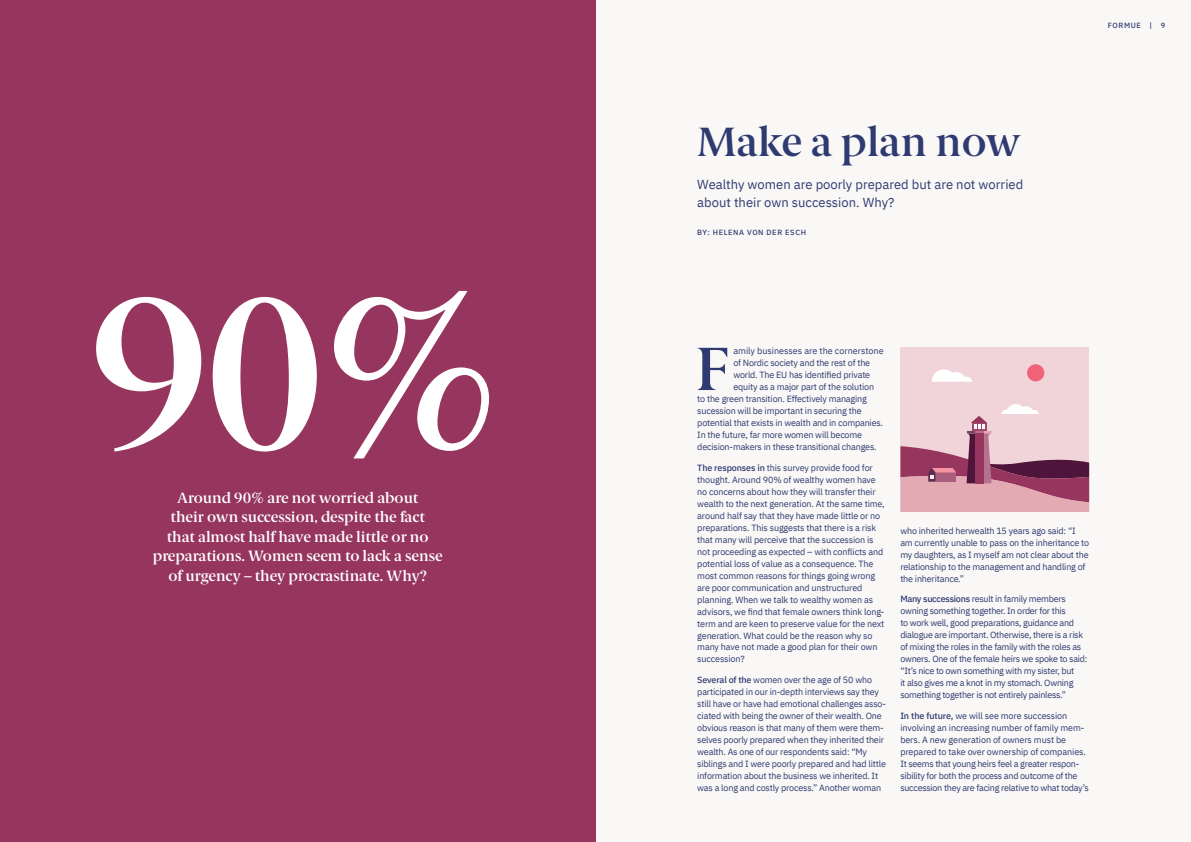
<style>
.page{position:relative;width:1191px;height:842px;background:#fff}
.page>*{position:absolute;margin:0;border:0;box-sizing:border-box;transform-origin:0 0}
.t1{font:215px "Berlingske Serif D Bd";color:#fff}
.t2{font:61.2px "Berlingske Serif D Bd";color:#2f3a71}
.t3{font:41px "Berlingske Serif D Bd";color:#2f3a71}
.t4{font:15px/19.5px "Berlingske Serif D Bd";color:#fff;text-align:center}
.t5{font:13px/17.5px "IBM Plex Sans";color:#2f3a71}
.t6{font:9px/12px "IBM Plex Sans";letter-spacing:-.02em;color:#2f3a71}
.t7{font:9px "IBM Plex Sans";color:#2f3a71}
.t8{font:500 7.5px "IBM Plex Sans";letter-spacing:.08em;color:#2f3a71}
.s1{font-weight:500}
</style>
<div class="page">
<div style="left:595px;top:0;width:596px;height:842px;background:#f9f8f6"></div>
<div style="left:0;top:0;width:595px;height:842px;background:#96355d"></div>
<div style="left:900px;top:347px;width:189px;height:165px;background:#f1d4d9"></div>
<svg style="left:932px;top:369px;width:40px;height:13px"></svg>
<svg style="left:900px;top:404px;width:189px;height:108px"></svg>
<div style="left:1027px;top:364px;width:17px;height:17px;background:#f2637b;border-radius:50%"></div>
<h1 class="t1" style="left:89px;top:226px;width:418px">90 %</h1>
<h3 class="t4" style="left:153px;top:488px;width:291px">Around 90% are not worried about<br>their own succession, despite the fact<br>that almost half have made little or no preparations. Women seem to lack a sense of urgency – they procrastinate. Why?</h3>
<h3 class="t3" style="left:697px;top:114px;width:325px">Make a plan now</h3>
<h3 class="t5" style="left:697px;top:175px;width:327px">Wealthy women are poorly prepared but are not worried about their own succession. Why?</h3>
<p class="t8" style="left:697px;top:227px;width:110px">BY: HELENA VON DER ESCH</p>
<p class="t8" style="left:1107px;top:19px;width:59px">FORMUE | 9</p>
<h2 class="t2" style="left:695px;top:327px;width:36px">F</h2>
<p class="t7" style="left:733px;top:344px;width:152px">amily businesses are the cornerstone</p>
<p class="t6" style="left:733px;top:356px;width:138px">of Nordic society and the rest of the</p>
<p class="t6" style="left:733px;top:368px;width:138px">world. The EU has identified private</p>
<p class="t6" style="left:733px;top:380px;width:142px">equity as a major part of the solution</p>
<p class="t6" style="left:697px;top:392px;width:171px">to the green transition. Effectively managing</p>
<p class="t6" style="left:697px;top:404px;width:166px">sucession will be important in securing the</p>
<p class="t6" style="left:697px;top:416px;width:187px">potential that exists in wealth and in companies.</p>
<p class="t6" style="left:697px;top:428px;width:166px">In the future, far more women will become</p>
<p class="t6" style="left:697px;top:440px;width:181px">decision-makers in these transitional changes.</p>
<p class="t6" style="left:697px;top:461px;width:189px"><span class="s1">The responses in</span> this survey provide food for thought. Around 90% of wealthy women have no concerns about how they will transfer their wealth to the next generation. At the same time, around half say that they have made little or no preparations. This suggests that there is a risk that many will perceive that the succession is not proceeding as expected – with conflicts and potential loss of value as a consequence. The most common reasons for things going wrong are poor communication and unstructured planning. When we talk to wealthy women as advisors, we find that female owners think long&shy;term and are keen to preserve value for the next generation. What could be the reason why so many have not made a good plan for their own succession?</p>
<p class="t6" style="left:697px;top:673px;width:190px"><span class="s1">Several of the</span> women over the age of 50 who participated in our in-depth interviews say they still have or have had emotional challenges asso&shy;ciated with being the owner of their wealth. One obvious reason is that many of them were them&shy;selves poorly prepared when they inherited their wealth. As one of our respondents said: “My siblings and I were poorly prepared and had little information about the business we inherited. It was a long and costly process.” Another woman</p>
<p class="t6" style="left:900px;top:524px;width:190px">who inherited herwealth 15 years ago said: “I am currently unable to pass on the inheritance to my daughters, as I myself am not clear about the relationship to the management and handling of the inheritance.”</p>
<p class="t6" style="left:900px;top:592px;width:189px"><span class="s1">Many successions</span> result in family members owning something together. In order for this<br>to work well, good preparations, guidance and dialogue are important. Otherwise, there is a risk of mixing the roles in the family with the roles as owners. One of the female heirs we spoke to said: “It’s nice to own something with my sister, but<br>it also gives me a knot in my stomach. Owning something together is not entirely painless.”</p>
<p class="t6" style="left:900px;top:709px;width:190px"><span class="s1">In the future,</span> we will see more succession involving an increasing number of family mem&shy;bers. A new generation of owners must be prepared to take over ownership of companies.<br>It seems that young heirs feel a greater respon&shy;sibility for both the process and outcome of the succession they are facing relative to what today’s</p>
</div>
